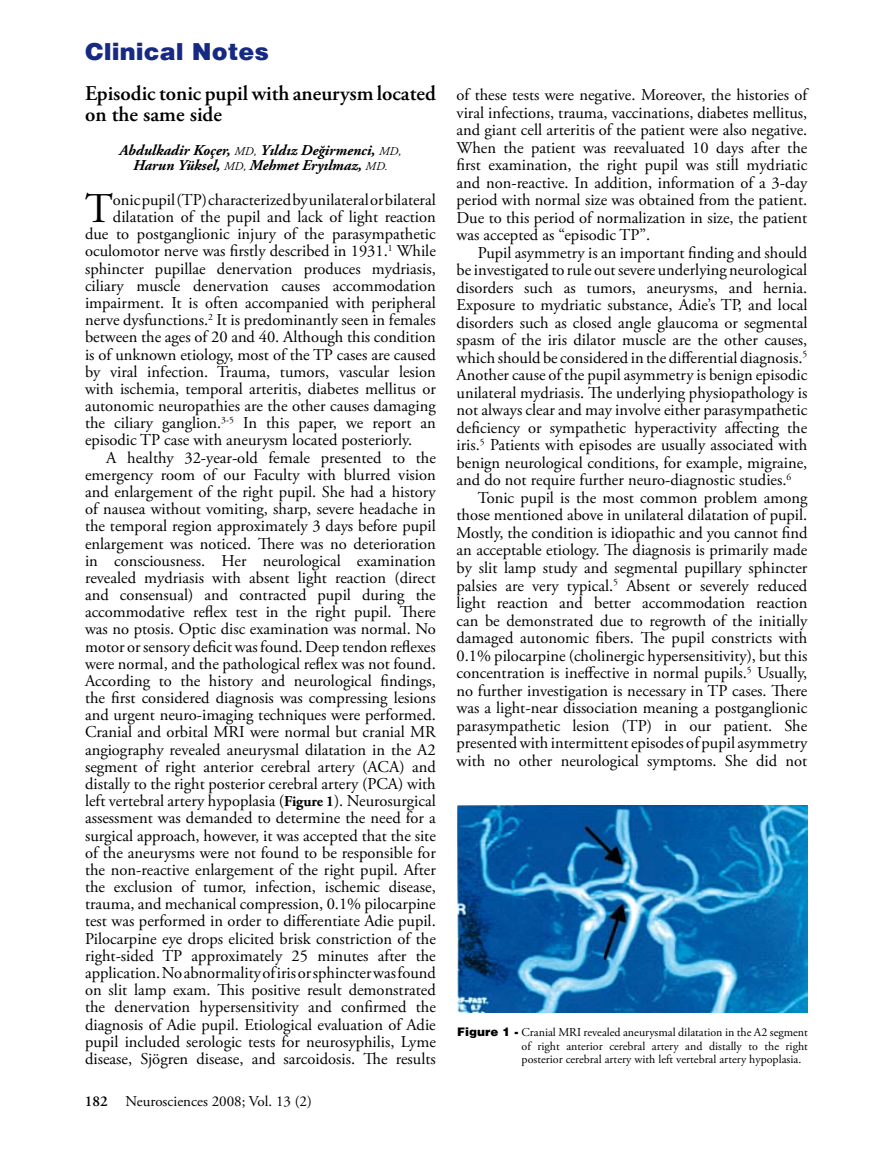
<style>
.page{position:relative;width:893px;height:1149px;background:#fff}
.page>*{position:absolute;margin:0;border:0;box-sizing:border-box;transform-origin:0 0}
.t1{font:42.3px "Adobe Garamond Pro";color:#000}
.t2{font:900 24px "Helvetica";color:#162983}
.t3{font:600 21px/21px "Adobe Garamond Pro";color:#000}
.t4{font:16.5px/17.5px "Adobe Garamond Pro";color:#000;text-align:justify}
.t5{font:italic 700 15px/15px "Adobe Garamond Pro";color:#000;text-align:center}
.t6{font:15px "Adobe Garamond Pro";color:#000}
.t7{font:12px/13.5px "Adobe Garamond Pro";color:#000;text-align:justify}
.s1{font-weight:400;font-size:12px}
.s2{font-weight:700;font-size:15px}
.s3{font-weight:600}
.s4{font-family:"Helvetica";font-weight:900}
</style>
<div class="page">
<img style="left:457px;top:805px;width:351px;height:207px">
<h2 class="t2" style="left:85px;top:37px;width:185px">Clinical Notes</h2>
<p class="t3" style="left:85px;top:83px;width:352px">Episodic tonic pupil with aneurysm located on the same side</p>
<p class="t5" style="left:119px;top:143px;width:283px">Abdulkadir Koçer, <span class="s1">MD,</span> Yıldız Değirmenci, <span class="s1">MD,<br></span>Harun Yüksel, <span class="s1">MD,</span> Mehmet Eryılmaz, <span class="s1">MD.</span></p>
<h1 class="t1" style="left:85px;top:183px;width:29px">T</h1>
<p class="t4" style="left:113px;top:191px;width:324px">onic pupil (TP) characterized by unilateral or bilateral</p>
<p class="t4" style="left:113px;top:208px;width:324px">dilatation of the pupil and lack of light reaction</p>
<p class="t4" style="left:85px;top:226px;width:352px">due to postganglionic injury of the parasympathetic</p>
<p class="t4" style="left:85px;top:243px;width:352px">oculomotor nerve was firstly described in 1931.<sup>1</sup> While</p>
<p class="t4" style="left:85px;top:260px;width:352px">sphincter pupillae denervation produces mydriasis,</p>
<p class="t4" style="left:85px;top:277px;width:352px">ciliary muscle denervation causes accommodation</p>
<p class="t4" style="left:85px;top:294px;width:352px">impairment. It is often accompanied with peripheral</p>
<p class="t4" style="left:85px;top:311px;width:352px">nerve dysfunctions.<sup>2</sup> It is predominantly seen in females</p>
<p class="t4" style="left:85px;top:329px;width:352px">between the ages of 20 and 40. Although this condition</p>
<p class="t4" style="left:85px;top:346px;width:352px">is of unknown etiology, most of the TP cases are caused</p>
<p class="t4" style="left:85px;top:363px;width:352px">by viral infection. Trauma, tumors, vascular lesion</p>
<p class="t4" style="left:85px;top:380px;width:352px">with ischemia, temporal arteritis, diabetes mellitus or</p>
<p class="t4" style="left:85px;top:397px;width:352px">autonomic neuropathies are the other causes damaging</p>
<p class="t4" style="left:85px;top:414px;width:352px">the ciliary ganglion.<sup>3-5</sup> In this paper, we report an</p>
<p class="t4" style="left:85px;top:432px;width:329px">episodic TP case with aneurysm located posteriorly.</p>
<p class="t4" style="left:106px;top:449px;width:331px">A healthy 32-year-old female presented to the</p>
<p class="t4" style="left:85px;top:466px;width:352px">emergency room of our Faculty with blurred vision</p>
<p class="t4" style="left:85px;top:483px;width:352px">and enlargement of the right pupil. She had a history</p>
<p class="t4" style="left:85px;top:500px;width:352px">of nausea without vomiting, sharp, severe headache in</p>
<p class="t4" style="left:85px;top:517px;width:352px">the temporal region approximately 3 days before pupil</p>
<p class="t4" style="left:85px;top:535px;width:352px">enlargement was noticed. There was no deterioration</p>
<p class="t4" style="left:85px;top:552px;width:352px">in consciousness. Her neurological examination</p>
<p class="t4" style="left:85px;top:569px;width:352px">revealed mydriasis with absent light reaction (direct</p>
<p class="t4" style="left:85px;top:586px;width:352px">and consensual) and contracted pupil during the</p>
<p class="t4" style="left:85px;top:603px;width:352px">accommodative reflex test in the right pupil. There</p>
<p class="t4" style="left:85px;top:620px;width:352px">was no ptosis. Optic disc examination was normal. No</p>
<p class="t4" style="left:85px;top:638px;width:352px">motor or sensory deficit was found. Deep tendon reflexes</p>
<p class="t4" style="left:85px;top:655px;width:352px">were normal, and the pathological reflex was not found.</p>
<p class="t4" style="left:85px;top:672px;width:352px">According to the history and neurological findings,</p>
<p class="t4" style="left:85px;top:689px;width:352px">the first considered diagnosis was compressing lesions</p>
<p class="t4" style="left:85px;top:706px;width:352px">and urgent neuro-imaging techniques were performed.</p>
<p class="t4" style="left:85px;top:723px;width:352px">Cranial and orbital MRI were normal but cranial MR</p>
<p class="t4" style="left:85px;top:741px;width:352px">angiography revealed aneurysmal dilatation in the A2</p>
<p class="t4" style="left:85px;top:758px;width:352px">segment of right anterior cerebral artery (ACA) and</p>
<p class="t4" style="left:85px;top:775px;width:352px">distally to the right posterior cerebral artery (PCA) with</p>
<p class="t4" style="left:85px;top:792px;width:352px">left vertebral artery hypoplasia (<span class="s2">Figure 1</span>). Neurosurgical</p>
<p class="t4" style="left:85px;top:809px;width:352px">assessment was demanded to determine the need for a</p>
<p class="t4" style="left:85px;top:826px;width:352px">surgical approach, however, it was accepted that the site</p>
<p class="t4" style="left:85px;top:844px;width:352px">of the aneurysms were not found to be responsible for</p>
<p class="t4" style="left:85px;top:861px;width:352px">the non-reactive enlargement of the right pupil. After</p>
<p class="t4" style="left:85px;top:878px;width:352px">the exclusion of tumor, infection, ischemic disease,</p>
<p class="t4" style="left:85px;top:895px;width:352px">trauma, and mechanical compression, 0.1% pilocarpine</p>
<p class="t4" style="left:85px;top:912px;width:352px">test was performed in order to differentiate Adie pupil.</p>
<p class="t4" style="left:85px;top:929px;width:352px">Pilocarpine eye drops elicited brisk constriction of the</p>
<p class="t4" style="left:85px;top:947px;width:352px">right-sided TP approximately 25 minutes after the</p>
<p class="t4" style="left:85px;top:964px;width:352px">application. No abnormality of iris or sphincter was found</p>
<p class="t4" style="left:85px;top:981px;width:352px">on slit lamp exam. This positive result demonstrated</p>
<p class="t4" style="left:85px;top:998px;width:352px">the denervation hypersensitivity and confirmed the</p>
<p class="t4" style="left:85px;top:1015px;width:352px">diagnosis of Adie pupil. Etiological evaluation of Adie</p>
<p class="t4" style="left:85px;top:1032px;width:352px">pupil included serologic tests for neurosyphilis, Lyme</p>
<p class="t4" style="left:85px;top:1050px;width:352px">disease, Sjögren disease, and sarcoidosis. The results</p>
<p class="t6" style="left:85px;top:1091px;width:229px"><span class="s3">182</span> Neurosciences 2008; Vol. 13 (2)</p>
<p class="t4" style="left:457px;top:87px;width:352px">of these tests were negative. Moreover, the histories of viral infections, trauma, vaccinations, diabetes mellitus, and giant cell arteritis of the patient were also negative.<br>When the patient was reevaluated 10 days after the first examination, the right pupil was still mydriatic and non-reactive. In addition, information of a 3-day period with normal size was obtained from the patient.<br>Due to this period of normalization in size, the patient was accepted as “episodic TP”.</p>
<p class="t4" style="left:478px;top:244px;width:331px">Pupil asymmetry is an important finding and should</p>
<p class="t4" style="left:457px;top:262px;width:352px">be investigated to rule out severe underlying neurological</p>
<p class="t4" style="left:457px;top:279px;width:352px">disorders such as tumors, aneurysms, and hernia.</p>
<p class="t4" style="left:457px;top:297px;width:352px">Exposure to mydriatic substance, Adie’s TP, and local</p>
<p class="t4" style="left:457px;top:314px;width:352px">disorders such as closed angle glaucoma or segmental</p>
<p class="t4" style="left:457px;top:332px;width:352px">spasm of the iris dilator muscle are the other causes,</p>
<p class="t4" style="left:457px;top:349px;width:352px">which should be considered in the differential diagnosis.<sup>5</sup></p>
<p class="t4" style="left:457px;top:367px;width:352px">Another cause of the pupil asymmetry is benign episodic</p>
<p class="t4" style="left:457px;top:384px;width:352px">unilateral mydriasis. The underlying physiopathology is</p>
<p class="t4" style="left:457px;top:402px;width:352px">not always clear and may involve either parasympathetic</p>
<p class="t4" style="left:457px;top:419px;width:352px">deficiency or sympathetic hyperactivity affecting the</p>
<p class="t4" style="left:457px;top:437px;width:352px">iris.<sup>5</sup> Patients with episodes are usually associated with</p>
<p class="t4" style="left:457px;top:454px;width:352px">benign neurological conditions, for example, migraine,</p>
<p class="t4" style="left:457px;top:472px;width:336px">and do not require further neuro-diagnostic studies.<sup>6</sup></p>
<p class="t4" style="left:478px;top:489px;width:331px">Tonic pupil is the most common problem among</p>
<p class="t4" style="left:457px;top:507px;width:352px">those mentioned above in unilateral dilatation of pupil.</p>
<p class="t4" style="left:457px;top:524px;width:352px">Mostly, the condition is idiopathic and you cannot find</p>
<p class="t4" style="left:457px;top:542px;width:352px">an acceptable etiology. The diagnosis is primarily made</p>
<p class="t4" style="left:457px;top:559px;width:352px">by slit lamp study and segmental pupillary sphincter</p>
<p class="t4" style="left:457px;top:577px;width:352px">palsies are very typical.<sup>5</sup> Absent or severely reduced</p>
<p class="t4" style="left:457px;top:594px;width:352px">light reaction and better accommodation reaction</p>
<p class="t4" style="left:457px;top:612px;width:352px">can be demonstrated due to regrowth of the initially</p>
<p class="t4" style="left:457px;top:629px;width:352px">damaged autonomic fibers. The pupil constricts with</p>
<p class="t4" style="left:457px;top:647px;width:352px">0.1% pilocarpine (cholinergic hypersensitivity), but this</p>
<p class="t4" style="left:457px;top:664px;width:352px">concentration is ineffective in normal pupils.<sup>5</sup> Usually,</p>
<p class="t4" style="left:457px;top:682px;width:352px">no further investigation is necessary in TP cases. There</p>
<p class="t4" style="left:457px;top:699px;width:352px">was a light-near dissociation meaning a postganglionic</p>
<p class="t4" style="left:457px;top:717px;width:352px">parasympathetic lesion (TP) in our patient. She</p>
<p class="t4" style="left:457px;top:734px;width:352px">presented with intermittent episodes of pupil asymmetry</p>
<p class="t4" style="left:457px;top:752px;width:352px">with no other neurological symptoms. She did not</p>
<p class="t7" style="left:522px;top:1025px;width:288px;text-indent:-64px"><span class="s4">Figure 1 -</span> Cranial MRI revealed aneurysmal dilatation in the A2 segment of right anterior cerebral artery and distally to the right posterior cerebral artery with left vertebral artery hypoplasia.</p>
</div>
